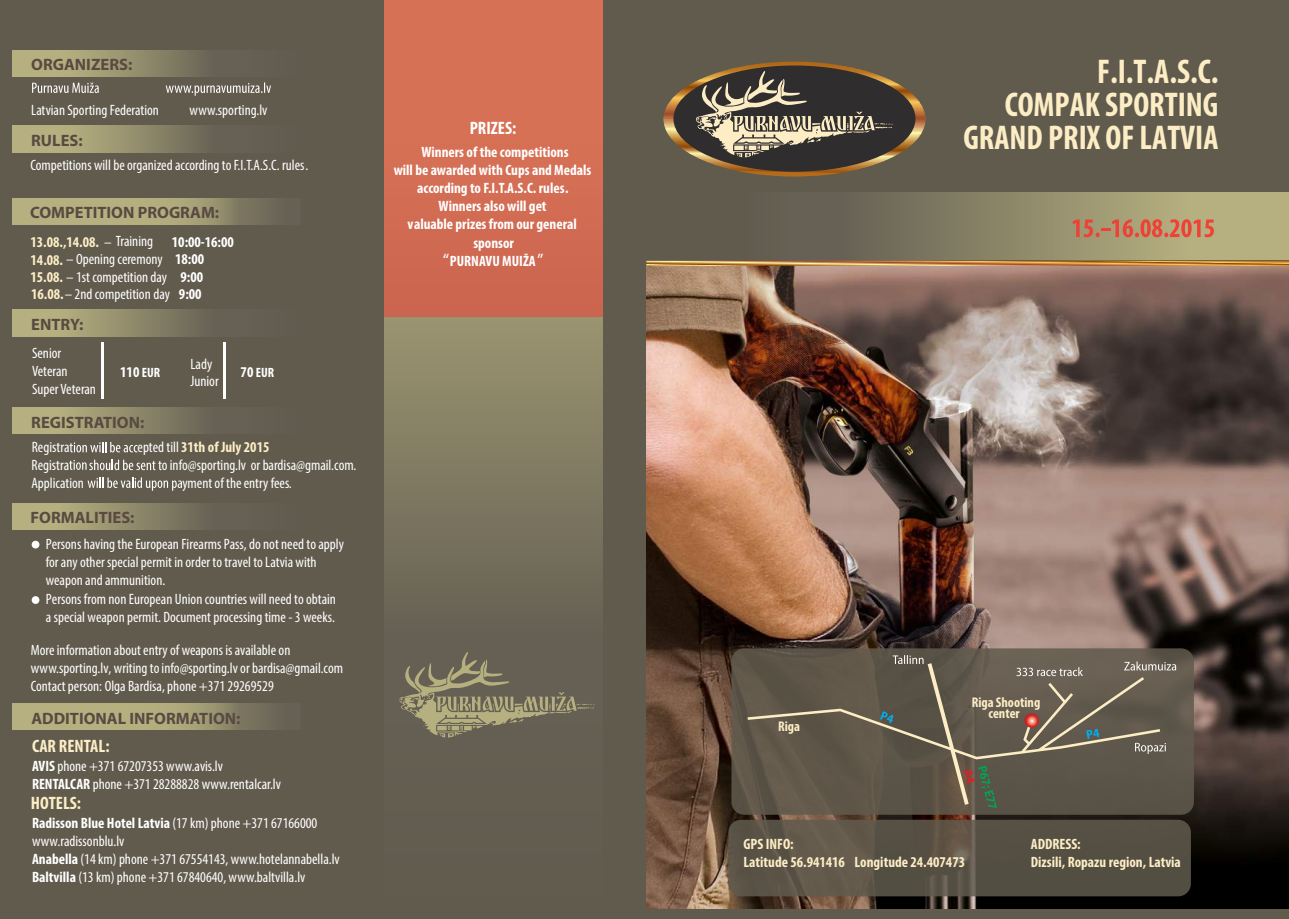
<style>
.page{position:relative;width:1289px;height:919px;background:#fff}
.page>*{position:absolute;margin:0;border:0;box-sizing:border-box;transform-origin:0 0}
.t1{font:700 condensed 34.5px/33px "Myriad Pro";color:#fcedc5;text-align:right;scale:.96 1}
.t2{font:700 condensed 18px "Myriad Pro";color:#fcedc5}
.t3{font:700 condensed 18px "Myriad Pro";color:#fff}
.t4{font:18px "Myriad Pro";color:#fff}
.t5{font:700 16.5px "Myriad Pro";color:#594a42}
.t6{font:condensed 15px/18px "Myriad Pro";color:#fff}
.t7{font:700 condensed 15px/18.1px "Myriad Pro";color:#fff;text-align:center}
.t8{font:700 condensed 15px/18.1px "Myriad Pro";color:#fcedc5}
.t9{font:700 condensed 14.1px/10.8px "Myriad Pro";color:#fcedc5;text-align:center}
.t10{font:700 condensed 13.5px "Myriad Pro";color:#fff}
.s1{font-weight:400;color:#fff}
.s2{font-weight:700;color:#fcedc5}
.s3{font-weight:700}
.s4{font-size:13.5px}
.s5{font-size:15px}
</style>
<div class="page">
<div style="left:0;top:0;width:1288px;height:918px;background:#615b4e"></div>
<svg style="left:861px;top:193px;width:427px;height:67px;background:#97916f"></svg>
<div style="left:13px;top:503px;width:287px;height:27px;background:linear-gradient(to right,#beb885,#514c48)"></div>
<svg style="left:13px;top:198px;width:264px;height:26px;background:#a59f77"></svg>
<svg style="left:384px;top:316px;width:218px;height:422px"></svg>
<svg style="left:399px;top:650px;width:195px;height:87px"></svg>
<div style="left:13px;top:51px;width:287px;height:26px;background:linear-gradient(to right,#c2bc87,#524d48)"></div>
<div style="left:13px;top:126px;width:287px;height:26px;background:linear-gradient(to right,#c2bc87,#524d48)"></div>
<div style="left:13px;top:310px;width:287px;height:26px;background:linear-gradient(to right,#beb885,#514c48)"></div>
<div style="left:13px;top:407px;width:287px;height:27px;background:linear-gradient(to right,#beb885,#514c48)"></div>
<hr style="left:102px;top:343px;width:2px;height:56px;background:#fff">
<hr style="left:223px;top:343px;width:3px;height:56px;background:#fff">
<svg style="left:69px;top:442px;width:69px;height:10px"></svg>
<svg style="left:88px;top:477px;width:94px;height:13px"></svg>
<svg style="left:13px;top:703px;width:264px;height:26px;background:#a59f77"></svg>
<div style="left:32px;top:540px;width:7px;height:8px;background:#fff;border-radius:50%"></div>
<div style="left:32px;top:596px;width:7px;height:8px;background:#fff;border-radius:50%"></div>
<svg style="left:1072px;top:219px;width:141px;height:18px;background:#c57b5d"></svg>
<img style="left:646px;top:266px;width:642px;height:642px">
<div style="left:731px;top:648px;width:462px;height:166px;background:#615b4e;border-radius:13px"></div>
<svg style="left:747px;top:663px;width:402px;height:141px"></svg>
<svg style="left:892px;top:655px;width:31px;height:9px"></svg>
<svg style="left:1016px;top:667px;width:66px;height:9px"></svg>
<svg style="left:1124px;top:661px;width:52px;height:92px"></svg>
<svg style="left:880px;top:711px;width:13px;height:12px"></svg>
<svg style="left:1086px;top:728px;width:13px;height:10px"></svg>
<svg style="left:1023px;top:713px;width:16px;height:15px"></svg>
<svg style="left:963px;top:765px;width:33px;height:42px"></svg>
<div style="left:728px;top:819px;width:462px;height:77px;background:linear-gradient(to right,#60574a,#524d42);border-radius:13px"></div>
<svg style="left:32px;top:82px;width:239px;height:14px"></svg>
<svg style="left:69px;top:459px;width:93px;height:11px"></svg>
<svg style="left:663px;top:61px;width:262px;height:116px"></svg>
<svg style="left:646px;top:261px;width:642px;height:5px;background:#cb934c"></svg>
<div style="left:384px;top:0;width:218px;height:316px;background:#d57055"></div>
<p class="t5" style="left:31px;top:54px;width:103px">ORGANIZERS:</p>
<p class="t6" style="left:31px;top:100px;width:129px">La vian Sporting Federation</p>
<p class="t6" style="left:190px;top:100px;width:79px">www.sporting.lv</p>
<p class="t6" style="left:41px;top:100px;width:5px">t</p>
<p class="t5" style="left:31px;top:129px;width:53px">RULES:</p>
<p class="t6" style="left:31px;top:156px;width:279px">Competitions will be organized according to F.I.T.A.S.C. rules.</p>
<p class="t5" style="left:30px;top:201px;width:191px">COMPETITION PROGRAM:</p>
<p class="t8" style="left:30px;top:233px;width:124px">13.08.,14.08. <span class="s1">– Training</span></p>
<p class="t7" style="left:172px;top:233px;width:63px;line-height:16.6px;text-align:left">10:00-16:00<br>18:00</p>
<p class="t6" style="left:30px;top:268px;width:174px;line-height:16.6px"><span class="s2">15.08.</span> – competition day <span class="s3">9:00<br></span><span class="s2">16.08.</span>– 2nd competition day</p>
<p class="t6" style="left:31px;top:250px;width:134px"><span class="s2">14.08.</span> – Opening ceremony</p>
<p class="t6" style="left:76px;top:268px;width:15px">1st</p>
<p class="t7" style="left:179px;top:284px;width:24px">9:00</p>
<p class="t5" style="left:31px;top:314px;width:54px">ENTRY:</p>
<p class="t6" style="left:32px;top:344px;width:65px">Senior<br>Veteran<br>Super Veteran</p>
<p class="t6" style="left:190px;top:355px;width:30px;line-height:17.5px">Lady<br>Junior</p>
<p class="t7" style="left:120px;top:363px;width:41px">110 <span class="s4">EUR</span></p>
<p class="t10" style="left:240px;top:364px;width:35px"><span class="s5">70</span> EUR</p>
<p class="t5" style="left:31px;top:411px;width:115px">REGISTRATION:</p>
<p class="t6" style="left:32px;top:438px;width:39px">Registra</p>
<p class="t8" style="left:137px;top:438px;width:133px"><span class="s1">epted till</span>31th of July 2015</p>
<p class="t6" style="left:182px;top:473px;width:111px">yment of the en y fees.</p>
<p class="t5" style="left:31px;top:506px;width:105px">FORMALITIES:</p>
<p class="t6" style="left:32px;top:455px;width:39px">Registra</p>
<p class="t6" style="left:162px;top:456px;width:196px">o info@sporting.lv or bardisa@gmail.com.</p>
<p class="t6" style="left:31px;top:474px;width:54px">Application</p>
<p class="t6" style="left:255px;top:473px;width:9px">tr</p>
<p class="t6" style="left:46px;top:534px;width:300px">Persons having the European Firearms Pass, do not need to apply for any other special permit in order to travel to Latvia with weapon and ammunition.</p>
<p class="t6" style="left:46px;top:589px;width:291px">Persons from non European Union countries will need to obtain a special weapon permit. Document processing time - 3 weeks.</p>
<p class="t6" style="left:31px;top:641px;width:314px">More information about entry of weapons is available on www.sporting , writing to info@sporting.lv or bardisa@gmail.com</p>
<p class="t6" style="left:31px;top:658px;width:244px;text-indent:67px">.lv<br>Contact person: Olga Bardisa, phone +371 29269529</p>
<p class="t5" style="left:31px;top:707px;width:211px">ADDITIONAL INFORMATION:</p>
<p class="t2" style="left:32px;top:734px;width:79px">CAR RENTAL:</p>
<p class="t6" style="left:32px;top:756px;width:250px"><span class="s3">AVIS</span> phone +371 67207353 www.av .lv<br><span class="s3">RENTALC</span> phone +371 28288828 www entalcar.lv</p>
<p class="t6" style="left:32px;top:814px;width:309px"><span class="s3">Radisson Blue Hotel Latvia</span> (17 km) phone +371 67166000 www.radissonblu.lv<br><span class="s3">Anabella</span> (14 km) phone +371 67554143, www.hotelannabella.lv</p>
<p class="t6" style="left:205px;top:756px;width:9px">is</p>
<p class="t7" style="left:76px;top:774px;width:15px">AR</p>
<p class="t6" style="left:227px;top:774px;width:8px">.r</p>
<p class="t2" style="left:31px;top:792px;width:52px">HOTELS:</p>
<p class="t6" style="left:32px;top:868px;width:275px"><span class="s3">Baltvilla</span> (13 km) phone +371 67840640, www.baltvilla.lv</p>
<p class="t3" style="left:491px;top:117px;width:23px">Z S</p>
<p class="t3" style="left:469px;top:117px;width:48px">PRI E :</p>
<p class="t7" style="left:393px;top:142px;width:199px">Winners of the competitions<br>will be awarded with Cups and Medals according to F .A.S.C. rules.<br>Winners also will get</p>
<p class="t7" style="left:450px;top:233px;width:87px">sponsor<br>PURNAVU MUIŽA</p>
<p class="t7" style="left:488px;top:179px;width:18px">.I.T</p>
<p class="t7" style="left:407px;top:215px;width:171px">valuable prizes from our general</p>
<p class="t4" style="left:443px;top:249px;width:8px">“</p>
<p class="t4" style="left:537px;top:249px;width:8px">”</p>
<h1 class="t1" style="left:963px;top:55px;width:267px">F.I.T.A.S.C.<br>COMPAK SPORTING<br>GRAND PRIX OF LATVIA</h1>
<p class="t9" style="left:778px;top:720px;width:23px">Riga</p>
<p class="t9" style="left:971px;top:696px;width:70px">Riga Shooting center</p>
<p class="t8" style="left:743px;top:834px;width:223px">GPS INFO:<br>Latitude 56.941416 Longitude 24.407473</p>
<p class="t8" style="left:1030px;top:834px;width:152px">ADDRESS:<br>Dizsili, Ropazu region, Latvia</p>
</div>
